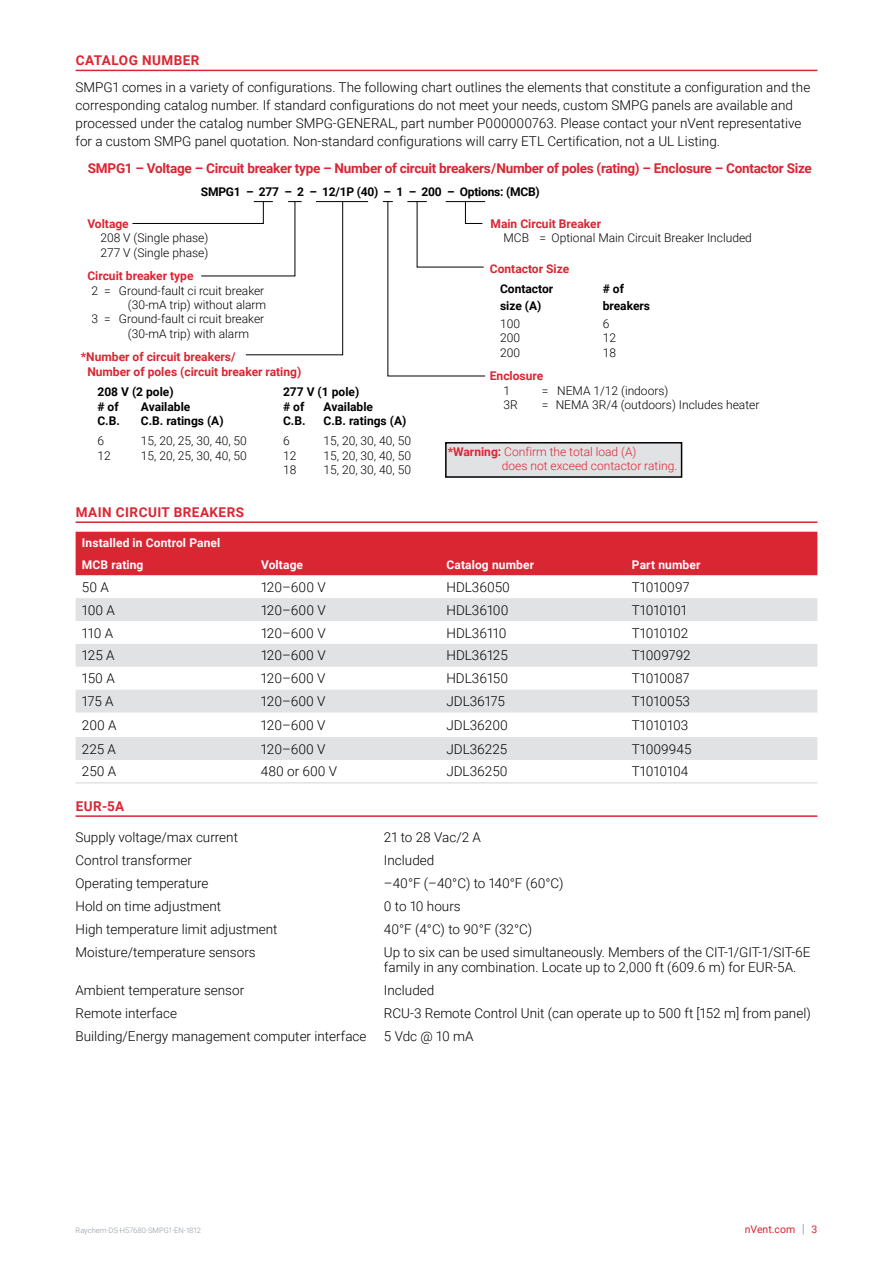
<style>
.page{position:relative;width:893px;height:1263px;background:#fff}
.page>*{position:absolute;margin:0;border:0;box-sizing:border-box;transform-origin:0 0}
.t1{font:300 13.5px/18px "Roboto";color:#000}
.t2{font:700 13.5px "Roboto";letter-spacing:-.02em;color:#d92632}
.t3{font:700 13.5px "Roboto";letter-spacing:.035em;color:#d92632}
.t4{font:300 12px "Roboto";color:#000}
.t5{font:700 12px/14.4px "Roboto";color:#d92632}
.t6{font:700 12px/16.5px "Roboto";color:#000}
.t7{font:700 12px/21.8px "Roboto";letter-spacing:.01em;color:#fff}
.t8{font:300 12px/14.4px "Roboto";color:#d92632}
.t9{font:700 12px "Roboto";letter-spacing:-.02em;color:#000}
.t10{font:10.5px "Roboto";color:#d92632}
.t11{font:300 7.5px "Roboto";color:#90969e}
.s1{font-weight:700}
.s2{font-size:12.6px;color:#90969e}
</style>
<div class="page">
<hr style="left:76px;top:70px;width:741px;height:1px;background:#d92632">
<hr style="left:76px;top:521px;width:741px;height:2px;background:#d92632">
<hr style="left:76px;top:815px;width:741px;height:2px;background:#d92632">
<div style="left:446px;top:443px;width:236px;height:34px;background:#e1e2e4"></div>
<div style="left:445px;top:442px;width:237px;height:36px;border:2px solid #000"></div>
<hr style="left:316px;top:201px;width:52px;height:1px;background:#000">
<svg style="left:383px;top:201px;width:103px;height:176px"></svg>
<svg style="left:132px;top:201px;width:211px;height:155px"></svg>
<div style="left:76px;top:532px;width:741px;height:43px;background:#d92632"></div>
<svg style="left:76px;top:598px;width:741px;height:162px;fill:#e1e2e4"></svg>
<hr style="left:76px;top:782px;width:185px;height:2px;background:#e1e2e4">
<hr style="left:261px;top:782px;width:185px;height:2px;background:#e1e2e4">
<hr style="left:446px;top:782px;width:186px;height:2px;background:#e1e2e4">
<hr style="left:632px;top:782px;width:185px;height:2px;background:#e1e2e4">
<p class="t3" style="left:76px;top:51px;width:125px">CATALOG NUMBER</p>
<p class="t1" style="left:76px;top:78px;width:736px">SMPG1 comes in a variety of configurations. The following chart outlines the elements that constitute a configuration and the corresponding catalog number. If standard configurations do not meet your needs, custom SMPG panels are available and processed under the catalog number SMPG-GENERAL, part number P000000763. Please contact your nVent representative for a custom SMPG panel quotation. Non-standard configurations will carry ETL Certification, not a UL Listing.</p>
<p class="t9" style="left:201px;top:184px;width:340px">SMPG1 – 277 – 2 – 12/1P (40) – 1 – 200 – Options: (MCB)</p>
<p class="t2" style="left:88px;top:158px;width:725px">SMPG1 – Voltage – Circuit breaker type – Number of circuit breakers/Number of poles (rating) – Enclosure – Contactor Size</p>
<p class="t5" style="left:87px;top:216px;width:43px">Voltage</p>
<p class="t4" style="left:100px;top:230px;width:109px">208 V (Single phase)</p>
<p class="t4" style="left:100px;top:244px;width:109px">277 V (Single phase)</p>
<p class="t5" style="left:87px;top:268px;width:108px">Circuit breaker type</p>
<p class="t4" style="left:91px;top:282px;width:174px">2 = Ground-fault ci rcuit breaker</p>
<p class="t4" style="left:128px;top:296px;width:140px">(30-mA trip) without alarm</p>
<p class="t4" style="left:91px;top:311px;width:174px">3 = Ground-fault ci rcuit breaker</p>
<p class="t4" style="left:128px;top:325px;width:123px">(30-mA trip) with alarm</p>
<p class="t5" style="left:87px;top:349px;width:215px;text-indent:-6px">*Number of circuit breakers/<br>Number of poles (circuit breaker rating)</p>
<p class="t6" style="left:97px;top:383px;width:78px">208 V (2 pole)</p>
<p class="t6" style="left:283px;top:383px;width:78px">277 V (1 pole)</p>
<p class="t6" style="left:97px;top:398px;width:23px"># of</p>
<p class="t6" style="left:141px;top:398px;width:51px">Available</p>
<p class="t6" style="left:283px;top:398px;width:23px"># of</p>
<p class="t6" style="left:324px;top:398px;width:51px">Available</p>
<p class="t6" style="left:97px;top:412px;width:24px">C.B.</p>
<p class="t6" style="left:141px;top:412px;width:84px">C.B. ratings (A)</p>
<p class="t6" style="left:283px;top:412px;width:24px">C.B.</p>
<p class="t6" style="left:324px;top:412px;width:84px">C.B. ratings (A)</p>
<p class="t4" style="left:97px;top:433px;width:8px">6</p>
<p class="t4" style="left:141px;top:433px;width:108px">15, 20, 25, 30, 40, 50</p>
<p class="t4" style="left:283px;top:433px;width:8px">6</p>
<p class="t4" style="left:324px;top:433px;width:89px">15, 20, 30, 40, 50</p>
<p class="t4" style="left:97px;top:447px;width:15px">12</p>
<p class="t4" style="left:141px;top:447px;width:108px">15, 20, 25, 30, 40, 50</p>
<p class="t4" style="left:283px;top:447px;width:15px">12</p>
<p class="t4" style="left:324px;top:447px;width:89px">15, 20, 30, 40, 50</p>
<p class="t4" style="left:283px;top:462px;width:15px">18</p>
<p class="t4" style="left:324px;top:462px;width:89px">15, 20, 30, 40, 50</p>
<p class="t5" style="left:490px;top:216px;width:112px">Main Circuit Breaker</p>
<p class="t4" style="left:503px;top:230px;width:250px">MCB = Optional Main Circuit Breaker Included</p>
<p class="t5" style="left:490px;top:261px;width:81px">Contactor Size</p>
<p class="t6" style="left:500px;top:280px;width:55px">Contactor size (A)</p>
<p class="t6" style="left:603px;top:280px;width:49px"># of breakers</p>
<p class="t4" style="left:500px;top:315px;width:21px">100</p>
<p class="t4" style="left:603px;top:315px;width:8px">6</p>
<p class="t4" style="left:500px;top:330px;width:21px">200</p>
<p class="t4" style="left:603px;top:330px;width:15px">12</p>
<p class="t4" style="left:500px;top:344px;width:21px">200</p>
<p class="t4" style="left:603px;top:344px;width:15px">18</p>
<p class="t5" style="left:490px;top:368px;width:55px">Enclosure</p>
<p class="t4" style="left:504px;top:382px;width:8px">1</p>
<p class="t4" style="left:542px;top:382px;width:128px">= NEMA 1/12 (indoors)</p>
<p class="t4" style="left:504px;top:396px;width:16px">3R</p>
<p class="t4" style="left:542px;top:396px;width:219px">= NEMA 3R/4 (outdoors) Includes heater</p>
<p class="t8" style="left:502px;top:444px;width:177px;text-indent:-54px"><span class="s1">*Warning:</span> Confirm the total load (A)<br>does not exceed contactor rating.</p>
<p class="t3" style="left:76px;top:503px;width:170px">MAIN CIRCUIT BREAKERS</p>
<p class="t7" style="left:82px;top:531px;width:140px">Installed in Control Panel<br>MCB rating</p>
<p class="t7" style="left:261px;top:553px;width:44px">Voltage</p>
<p class="t7" style="left:446px;top:553px;width:89px">Catalog number</p>
<p class="t7" style="left:632px;top:553px;width:70px">Part number</p>
<p class="t1" style="left:82px;top:577px;width:28px">50 A</p>
<p class="t1" style="left:261px;top:577px;width:66px">120–600 V</p>
<p class="t1" style="left:446px;top:577px;width:65px">HDL36050</p>
<p class="t1" style="left:632px;top:577px;width:59px">T1010097</p>
<p class="t1" style="left:82px;top:600px;width:35px">100 A</p>
<p class="t1" style="left:261px;top:600px;width:66px">120–600 V</p>
<p class="t1" style="left:446px;top:600px;width:64px">HDL36100</p>
<p class="t1" style="left:632px;top:600px;width:56px">T1010101</p>
<p class="t1" style="left:82px;top:623px;width:33px">110 A</p>
<p class="t1" style="left:261px;top:623px;width:66px">120–600 V</p>
<p class="t1" style="left:446px;top:623px;width:62px">HDL36110</p>
<p class="t1" style="left:632px;top:623px;width:58px">T1010102</p>
<p class="t1" style="left:82px;top:646px;width:34px">125 A</p>
<p class="t1" style="left:261px;top:646px;width:66px">120–600 V</p>
<p class="t1" style="left:446px;top:646px;width:63px">HDL36125</p>
<p class="t1" style="left:632px;top:646px;width:60px">T1009792</p>
<p class="t1" style="left:82px;top:669px;width:34px">150 A</p>
<p class="t1" style="left:261px;top:669px;width:66px">120–600 V</p>
<p class="t1" style="left:446px;top:669px;width:63px">HDL36150</p>
<p class="t1" style="left:632px;top:669px;width:59px">T1010087</p>
<p class="t1" style="left:82px;top:692px;width:33px">175 A</p>
<p class="t1" style="left:261px;top:692px;width:66px">120–600 V</p>
<p class="t1" style="left:446px;top:692px;width:60px">JDL36175</p>
<p class="t1" style="left:632px;top:692px;width:60px">T1010053</p>
<p class="t1" style="left:82px;top:715px;width:36px">200 A</p>
<p class="t1" style="left:261px;top:715px;width:66px">120–600 V</p>
<p class="t1" style="left:446px;top:715px;width:63px">JDL36200</p>
<p class="t1" style="left:632px;top:715px;width:58px">T1010103</p>
<p class="t1" style="left:82px;top:739px;width:36px">225 A</p>
<p class="t1" style="left:261px;top:739px;width:66px">120–600 V</p>
<p class="t1" style="left:446px;top:739px;width:62px">JDL36225</p>
<p class="t1" style="left:632px;top:739px;width:61px">T1009945</p>
<p class="t1" style="left:82px;top:762px;width:36px">250 A</p>
<p class="t1" style="left:261px;top:762px;width:78px">480 or 600 V</p>
<p class="t1" style="left:446px;top:762px;width:63px">JDL36250</p>
<p class="t1" style="left:632px;top:762px;width:58px">T1010104</p>
<p class="t2" style="left:76px;top:797px;width:50px">EUR-5A</p>
<p class="t1" style="left:75px;top:828px;width:164px">Supply voltage/max current</p>
<p class="t1" style="left:384px;top:828px;width:99px">21 to 28 Vac/2 A</p>
<p class="t1" style="left:75px;top:851px;width:118px">Control transformer</p>
<p class="t1" style="left:384px;top:851px;width:52px">Included</p>
<p class="t1" style="left:75px;top:874px;width:135px">Operating temperature</p>
<p class="t1" style="left:384px;top:874px;width:181px">–40°F (–40°C) to 140°F (60°C)</p>
<p class="t1" style="left:75px;top:896px;width:147px">Hold on time adjustment</p>
<p class="t1" style="left:384px;top:896px;width:78px">0 to 10 hours</p>
<p class="t1" style="left:75px;top:919px;width:204px">High temperature limit adjustment</p>
<p class="t1" style="left:384px;top:919px;width:150px">40°F (4°C) to 90°F (32°C)</p>
<p class="t1" style="left:75px;top:942px;width:182px">Moisture/temperature sensors</p>
<p class="t1" style="left:384px;top:943px;width:428px;line-height:15.8px">Up to six can be used simultaneously. Members of the CIT-1/GIT-1/SIT-6E family in any combination. Locate up to 2,000 ft (609.6 m) for EUR-5A.</p>
<p class="t1" style="left:75px;top:981px;width:170px">Ambient temperature sensor</p>
<p class="t1" style="left:384px;top:981px;width:52px">Included</p>
<p class="t1" style="left:75px;top:1004px;width:103px">Remote interface</p>
<p class="t1" style="left:384px;top:1004px;width:428px">RCU-3 Remote Control Unit (can operate up to 500 ft [152 m] from panel)</p>
<p class="t1" style="left:75px;top:1027px;width:293px">Building/Energy management computer interface</p>
<p class="t1" style="left:384px;top:1027px;width:91px">5 Vdc @ 10 mA</p>
<p class="t11" style="left:76px;top:1225px;width:127px">Raychem-DS-H57680-SMPG1-EN-1812</p>
<p class="t10" style="left:745px;top:1222px;width:74px">nVent.com <span class="s2">|</span> 3</p>
</div>
